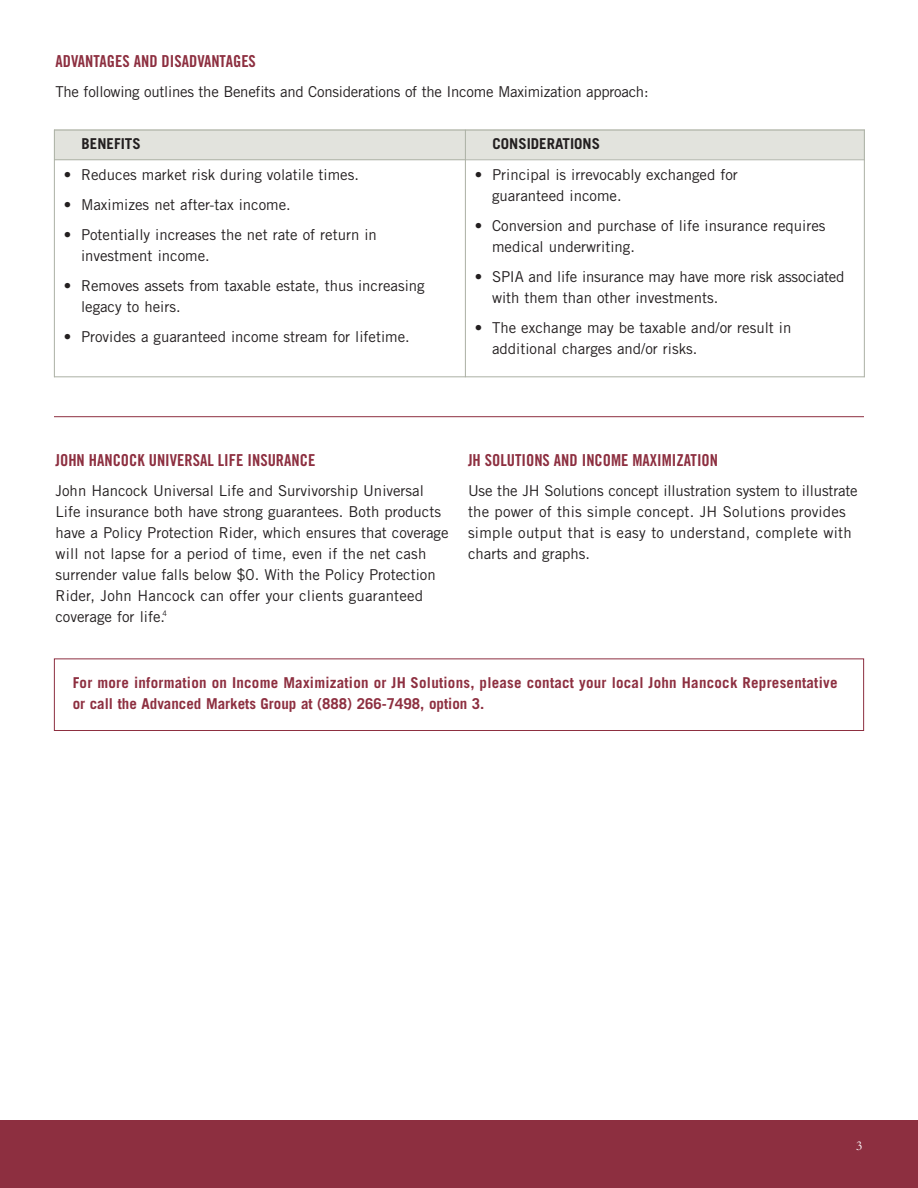
<style>
.page{position:relative;width:918px;height:1188px;background:#fff}
.page>*{position:absolute;margin:0;border:0;box-sizing:border-box;transform-origin:0 0}
.t1{font:16.5px "Trade Gothic Bold Cond Twenty";color:#8d2f40}
.t2{font:15px/21px "Trade Gothic";color:#231f20}
.t3{font:700 15px/21px "Trade Gothic";letter-spacing:.015em;color:#8d2f40}
.t4{font:15px "Trade Gothic";letter-spacing:-.02em;color:#231f20}
.t5{font:700 15px "Trade Gothic";color:#231f20}
.t6{font:13.5px "Bembo";color:#fff;scale:.95 1}
</style>
<div class="page">
<div style="left:0;top:1120px;width:918px;height:68px;background:#8d2f40"></div>
<div style="left:54px;top:130px;width:411px;height:30px;background:#e2e3dd"></div>
<div style="left:465px;top:130px;width:400px;height:30px;background:#e2e3dd"></div>
<hr style="left:54px;top:130px;width:1px;height:247px;background:#abb0a4">
<hr style="left:465px;top:130px;width:1px;height:247px;background:#abb0a4">
<hr style="left:864px;top:130px;width:1px;height:247px;background:#abb0a4">
<hr style="left:54px;top:130px;width:811px;height:1px;background:#abb0a4">
<hr style="left:54px;top:159px;width:811px;height:1px;background:#abb0a4">
<hr style="left:54px;top:376px;width:811px;height:1px;background:#abb0a4">
<hr style="left:54px;top:416px;width:810px;height:1px;background:#8d2f40">
<div style="left:54px;top:658px;width:810px;height:73px;border:1px solid #8d2f40"></div>
<p class="t1" style="left:56px;top:55px;width:202px">ADVANTAGES AND DISADVANTAGES</p>
<p class="t4" style="left:56px;top:87px;width:595px">The following outlines the Benefits and Considerations of the Income Maximization approach:</p>
<p class="t5" style="left:82px;top:138px;width:61px">BENEFITS</p>
<p class="t5" style="left:493px;top:138px;width:109px">CONSIDERATIONS</p>
<p class="t2" style="left:64px;top:166px;width:297px">• Reduces market risk during volatile times.</p>
<p class="t2" style="left:64px;top:196px;width:229px">• Maximizes net after-tax income.</p>
<p class="t2" style="left:81px;top:226px;width:297px;text-indent:-17px">• Potentially increases the net rate of return in investment income.</p>
<p class="t2" style="left:81px;top:277px;width:345px;text-indent:-17px">• Removes assets from taxable estate, thus increasing legacy to heirs.</p>
<p class="t2" style="left:64px;top:328px;width:348px">• Provides a guaranteed income stream for lifetime.</p>
<p class="t2" style="left:492px;top:166px;width:247px;text-indent:-17px">• Principal is irrevocably exchanged for guaranteed income.</p>
<p class="t2" style="left:492px;top:217px;width:335px;text-indent:-17px">• Conversion and purchase of life insurance requires medical underwriting.</p>
<p class="t2" style="left:492px;top:268px;width:354px;text-indent:-17px">• SPIA and life insurance may have more risk associated with them than other investments.</p>
<p class="t2" style="left:492px;top:319px;width:301px;text-indent:-17px">• The exchange may be taxable and/or result in additional charges and/or risks.</p>
<p class="t1" style="left:56px;top:454px;width:261px">JOHN HANCOCK UNIVERSAL LIFE INSURANCE</p>
<p class="t2" style="left:56px;top:481px;width:395px">John Hancock Universal Life and Survivorship Universal Life insurance both have strong guarantees. Both products have a Policy Protection Rider, which ensures that coverage will not lapse for a period of time, even if the net cash surrender value falls below $0. With the Policy Protection Rider, John Hancock can offer your clients guaranteed coverage for life.<sup>4</sup></p>
<p class="t1" style="left:468px;top:454px;width:252px">JH SOLUTIONS AND INCOME MAXIMIZATION</p>
<p class="t2" style="left:468px;top:481px;width:391px">Use the JH Solutions concept illustration system to illustrate the power of this simple concept. JH Solutions provides simple output that is easy to understand, complete with charts and graphs.</p>
<p class="t3" style="left:73px;top:674px;width:766px">For more information on Income Maximization or JH Solutions, please contact your local John Hancock Representative or call the Advanced Markets Group at (888) 266-7498, option 3.</p>
<p class="t6" style="left:856px;top:1141px;width:8px">3</p>
</div>
